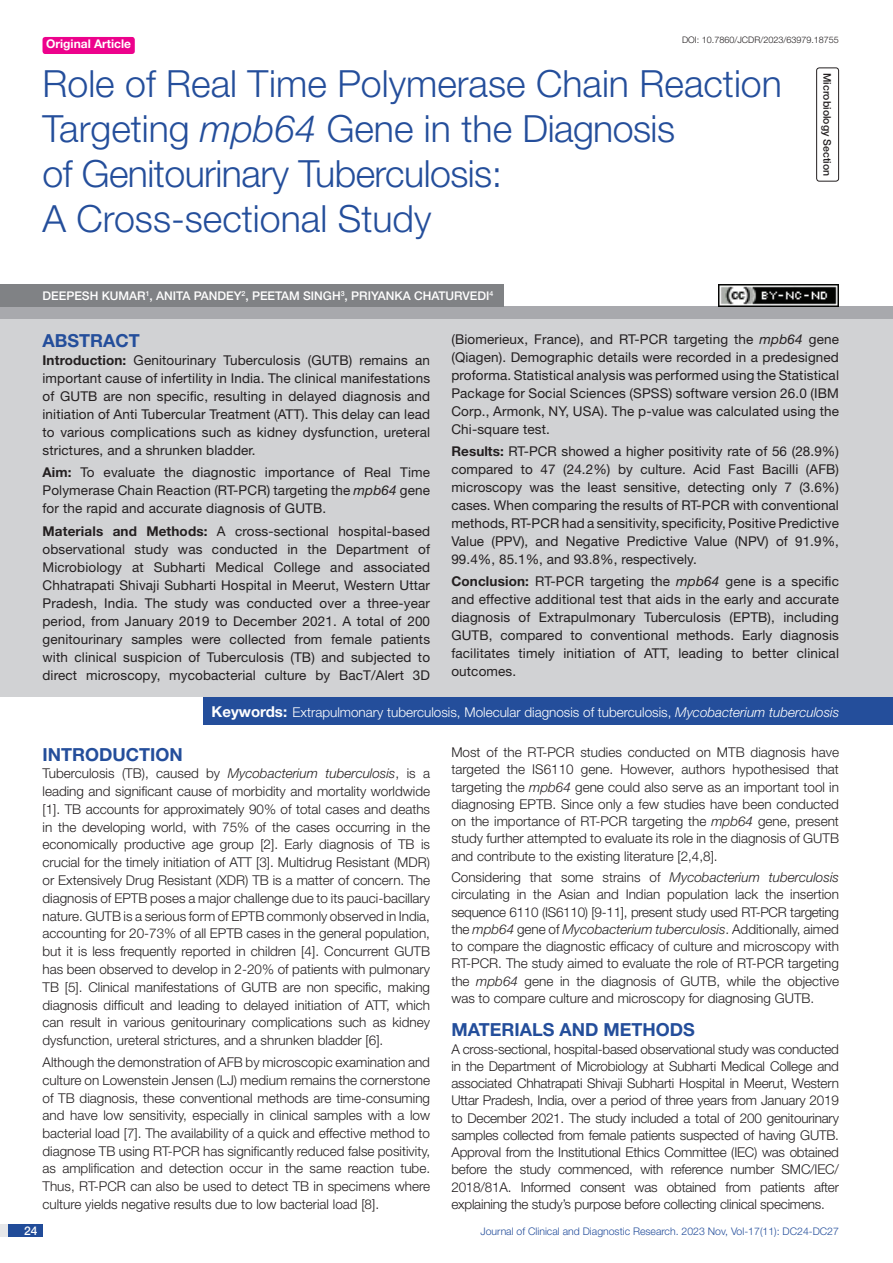
<style>
.page{position:relative;width:893px;height:1263px;background:#fff}
.page>*{position:absolute;margin:0;border:0;box-sizing:border-box;transform-origin:0 0}
.t1{font:300 37.5px/45px "Helvetica Neue";color:#244e9b}
.Heading{font:700 18px "Helvetica Neue";color:#244e9b}
.Abstract_head{font:700 18px "Helvetica Neue";color:#244e9b}
.Body_text{font:300 13.5px/17.2px "Helvetica Neue";color:#231f20;text-align:justify}
.Abstract_Text{font:13.5px/18px "Helvetica Neue";letter-spacing:.01em;color:#231f20;text-align:justify}
.Key_words{font:300 13.5px "Helvetica Neue";color:#fff}
.Author{font:500 12px "Helvetica Neue";color:#fff}
.t2{font:700 12px "Helvetica Neue";color:#fff}
.t3{font:300 10.5px "Helvetica Neue";color:#244e9b}
.section{font:500 10.5px "Helvetica Neue";color:#231f20}
.DOI{font:300 9px "Helvetica Neue";color:#231f20}
.s1{font-style:italic}
.s2{font-weight:700}
.s3{font-weight:700;font-size:15px}
</style>
<div class="page">
<div style="left:0;top:1224px;width:43px;height:13px;background:#e6e7e9"></div>
<div style="left:8px;top:1224px;width:35px;height:13px;background:#214c99"></div>
<div style="left:43px;top:37px;width:92px;height:17px;background:#ed028c;border-radius:3px"></div>
<div style="left:816px;top:67px;width:23px;height:115px;border:1px solid #231f20;border-radius:3px"></div>
<div style="left:0;top:307px;width:893px;height:12px;background:#a8a9ad"></div>
<div style="left:0;top:284px;width:503px;height:23px;background:#808285"></div>
<div style="left:0;top:319px;width:893px;height:378px;background:#d1d2d4"></div>
<div style="left:204px;top:697px;width:689px;height:28px;background:#244e9b"></div>
<img style="left:719px;top:284px;width:120px;height:23px">
<p class="t2" style="left:46px;top:37px;width:87px">Original Article</p>
<p class="DOI" style="left:682px;top:35px;width:158px">DOI: 10.7860/JCDR/2023/63979.18755</p>
<p class="t1" style="left:43px;top:60px;width:741px">Role of Real Time Polymerase Chain Reaction Targeting <span class="s1">mpb64</span> Gene in the Diagnosis<br>of Genitourinary Tuberculosis:<br>A Cross-sectional Study</p>
<p class="Author" style="left:43px;top:289px;width:452px">DEEPESH KUMAR<sup>1</sup>, ANITA PANDEY<sup>2</sup>, PEETAM SINGH<sup>3</sup>, PRIYANKA CHATURVEDI<sup>4</sup></p>
<p class="section" style="left:833px;top:73px;width:104px;rotate:90deg">MICROBIOLOGY SECTION</p>
<p class="Abstract_head" style="left:43px;top:329px;width:99px">ABSTRACT</p>
<p class="Abstract_Text" style="left:43px;top:351px;width:389px"><span class="s2">Introduction:</span> Genitourinary Tuberculosis (GUTB) remains an important cause of infertility in India. The clinical manifestations of GUTB are non specific, resulting in delayed diagnosis and initiation of Anti Tubercular Treatment (ATT). This delay can lead to various complications such as kidney dysfunction, ureteral strictures, and a shrunken bladder.</p>
<p class="Abstract_Text" style="left:43px;top:463px;width:389px"><span class="s2">Aim:</span> To evaluate the diagnostic importance of Real Time Polymerase Chain Reaction (RT-PCR) targeting the <span class="s1">mpb64</span> gene for the rapid and accurate diagnosis of GUTB.</p>
<p class="Abstract_Text" style="left:43px;top:522px;width:389px"><span class="s2">Materials and Methods:</span> A cross-sectional hospital-based observational study was conducted in the Department of Microbiology at Subharti Medical College and associated Chhatrapati Shivaji Subharti Hospital in Meerut, Western Uttar Pradesh, India. The study was conducted over a three-year period, from January 2019 to December 2021. A total of 200 genitourinary samples were collected from female patients with clinical suspicion of Tuberculosis (TB) and subjected to direct microscopy, mycobacterial culture by BacT/Alert 3D</p>
<p class="Abstract_Text" style="left:451px;top:330px;width:389px">(Biomerieux, France), and RT-PCR targeting the <span class="s1">mpb64</span> gene (Qiagen). Demographic details were recorded in a predesigned proforma. Statistical analysis was performed using the Statistical Package for Social Sciences (SPSS) software version 26.0 (IBM Corp., Armonk, NY, USA). The p-value was calculated using the Chi-square test.</p>
<p class="Abstract_Text" style="left:451px;top:442px;width:389px"><span class="s2">Results:</span> RT-PCR showed a higher positivity rate of 56 (28.9%) compared to 47 (24.2%) by culture. Acid Fast Bacilli (AFB) microscopy was the least sensitive, detecting only 7 (3.6%) cases. When comparing the results of RT-PCR with conventional methods, RT-PCR had a sensitivity, specificity, Positive Predictive Value (PPV), and Negative Predictive Value (NPV) of 91.9%, 99.4%, 85.1%, and 93.8%, respectively.</p>
<p class="Abstract_Text" style="left:451px;top:572px;width:389px"><span class="s2">Conclusion:</span> RT-PCR targeting the <span class="s1">mpb64</span> gene is a specific and effective additional test that aids in the early and accurate diagnosis of Extrapulmonary Tuberculosis (EPTB), including GUTB, compared to conventional methods. Early diagnosis facilitates timely initiation of ATT, leading to better clinical outcomes.</p>
<p class="Key_words" style="left:212px;top:703px;width:629px"><span class="s3">Keywords:</span> Extrapulmonary tuberculosis, Molecular diagnosis of tuberculosis, <span class="s1">Mycobacterium tuberculosis</span></p>
<p class="Heading" style="left:43px;top:743px;width:142px">INTRODUCTION</p>
<p class="Body_text" style="left:43px;top:764px;width:389px;line-height:17.9px">Tuberculosis (TB), caused by <span class="s1">Mycobacterium tuberculosis</span>, is a leading and significant cause of morbidity and mortality worldwide [1]. TB accounts for approximately 90% of total cases and deaths in the developing world, with 75% of the cases occurring in the economically productive age group [2]. Early diagnosis of TB is crucial for the timely initiation of ATT [3]. Multidrug Resistant (MDR) or Extensively Drug Resistant (XDR) TB is a matter of concern. The diagnosis of EPTB poses a major challenge due to its pauci-bacillary nature. GUTB is a serious form of EPTB commonly observed in India, accounting for 20-73% of all EPTB cases in the general population, but it is less frequently reported in children [4]. Concurrent GUTB has been observed to develop in 2-20% of patients with pulmonary TB [5]. Clinical manifestations of GUTB are non specific, making diagnosis difficult and leading to delayed initiation of ATT, which can result in various genitourinary complications such as kidney dysfunction, ureteral strictures, and a shrunken bladder [6].</p>
<p class="Body_text" style="left:43px;top:1053px;width:389px;line-height:17.7px">Although the demonstration of AFB by microscopic examination and culture on Lowenstein Jensen (LJ) medium remains the cornerstone of TB diagnosis, these conventional methods are time-consuming and have low sensitivity, especially in clinical samples with a low bacterial load [7]. The availability of a quick and effective method to diagnose TB using RT-PCR has significantly reduced false positivity, as amplification and detection occur in the same reaction tube.<br>Thus, RT-PCR can also be used to detect TB in specimens where culture yields negative results due to low bacterial load [8].</p>
<p class="Body_text" style="left:451px;top:743px;width:389px">Most of the RT-PCR studies conducted on MTB diagnosis have targeted the IS6110 gene. However, authors hypothesised that targeting the <span class="s1">mpb64</span> gene could also serve as an important tool in diagnosing EPTB. Since only a few studies have been conducted on the importance of RT-PCR targeting the <span class="s1">mpb64</span> gene, present study further attempted to evaluate its role in the diagnosis of GUTB and contribute to the existing literature [2,4,8].</p>
<p class="Body_text" style="left:451px;top:868px;width:389px">Considering that some strains of <span class="s1">Mycobacterium tuberculosis </span>circulating in the Asian and Indian population lack the insertion sequence 6110 (IS6110) [9-11], present study used RT-PCR targeting the <span class="s1">mpb64</span> gene of <span class="s1">Mycobacterium tuberculosis</span>. Additionally, aimed to compare the diagnostic efficacy of culture and microscopy with RT-PCR. The study aimed to evaluate the role of RT-PCR targeting the <span class="s1">mpb64</span> gene in the diagnosis of GUTB, while the objective was to compare culture and microscopy for diagnosing GUTB.</p>
<p class="Heading" style="left:451px;top:1019px;width:245px">MATERIALS AND METHODS</p>
<p class="Body_text" style="left:451px;top:1040px;width:389px">A cross-sectional, hospital-based observational study was conducted in the Department of Microbiology at Subharti Medical College and associated Chhatrapati Shivaji Subharti Hospital in Meerut, Western Uttar Pradesh, India, over a period of three years from January 2019 to December 2021. The study included a total of 200 genitourinary samples collected from female patients suspected of having GUTB.<br>Approval from the Institutional Ethics Committee (IEC) was obtained before the study commenced, with reference number SMC/IEC/ 2018/81A. Informed consent was obtained from patients after explaining the study’s purpose before collecting clinical specimens.</p>
<p class="Author" style="left:24px;top:1223px;width:15px">24</p>
<p class="t3" style="left:480px;top:1225px;width:360px">Journal of Clinical and Diagnostic Research. 2023 Nov, Vol-17(11): DC24-DC27</p>
</div>
